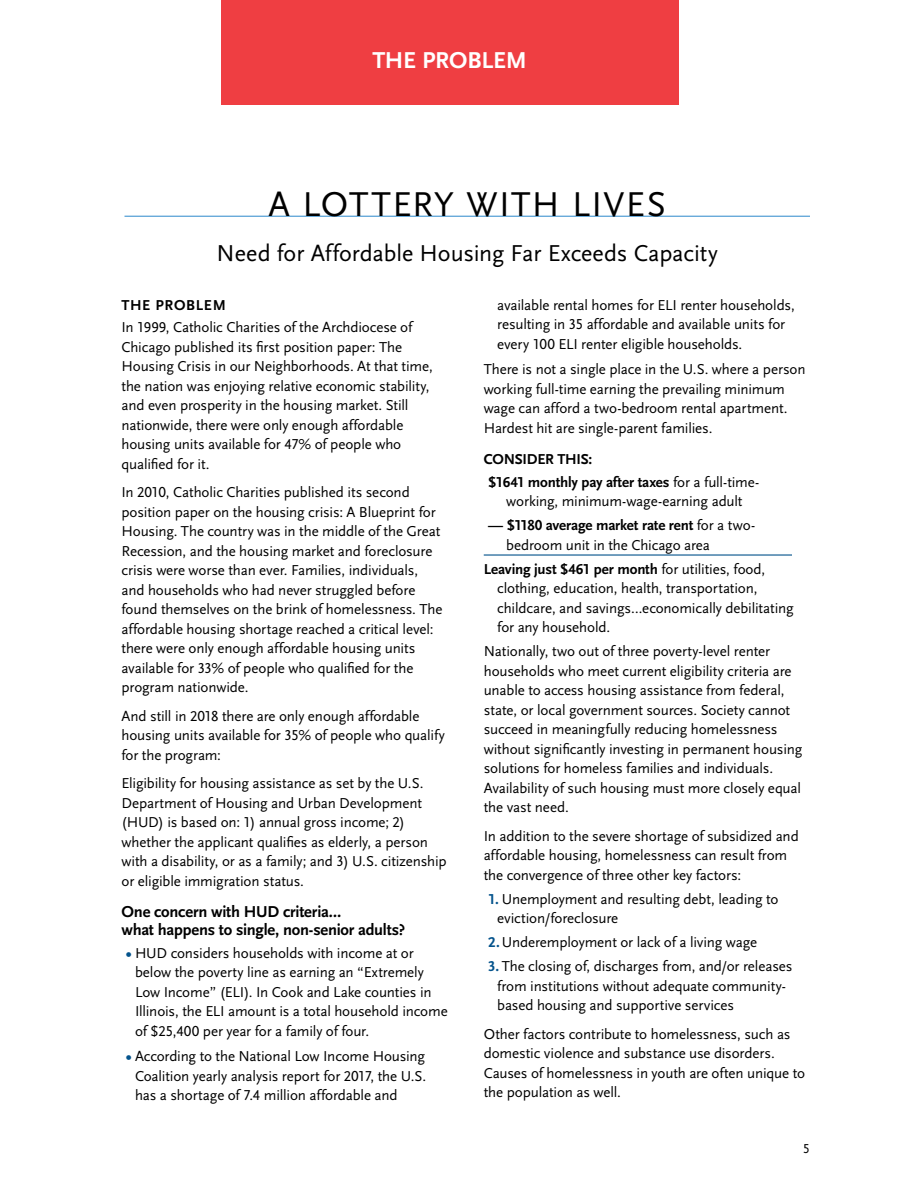
<style>
.page{position:relative;width:918px;height:1188px;background:#fff}
.page>*{position:absolute;margin:0;border:0;box-sizing:border-box;transform-origin:0 0}
.t1{font:36px "Scala Sans LF";letter-spacing:.035em;color:#000}
.t2{font:24px "Scala Sans LF";letter-spacing:-.005em;color:#000}
.t3{font:700 24px "Scala Sans LF";letter-spacing:-.01em;color:#fff}
.t4{font:700 16.5px/18px "Scala Sans LF";letter-spacing:-.015em;color:#000}
.t5{font:15px/19.5px "Scala Sans LF";letter-spacing:-.01em;color:#000}
.t6{font:700 15px/22.5px "Scala Sans LF";letter-spacing:-.01em;color:#000}
.t7{font:700 15px "Scala Sans LF";letter-spacing:.045em;color:#000}
.t8{font:13.5px "Scala Sans LF Caps";color:#000}
.s1{font-size:15px}
.s2{font-weight:700;color:#04538c}
.s3{font-weight:400}
.s4{font-weight:700}
</style>
<div class="page">
<hr style="left:124px;top:216px;width:686px;height:1px;background:#4495d1">
<hr style="left:484px;top:554px;width:308px;height:2px;background:#04538c">
<div style="left:221px;top:0;width:458px;height:105px;background:#ef3e42"></div>
<h2 class="t3" style="left:372px;top:48px;width:156px">THE PROBLEM</h2>
<h1 class="t1" style="left:269px;top:184px;width:399px">A LOTTERY WITH LIVES</h1>
<h2 class="t2" style="left:217px;top:240px;width:503px">Need for Affordable Housing Far Exceeds Capacity</h2>
<p class="t7" style="left:122px;top:297px;width:106px">THE PROBLEM</p>
<p class="t5" style="left:122px;top:318px;width:313px">In 1999, Catholic Charities of the Archdiocese of Chicago published its first position paper: The Housing Crisis in our Neighborhoods. At that time, the nation was enjoying relative economic stability, and even prosperity in the housing market. Still nationwide, there were only enough affordable housing units available for 47% of people who qualified for it.</p>
<p class="t5" style="left:122px;top:483px;width:323px">In 2010, Catholic Charities published its second position paper on the housing crisis: A Blueprint for Housing. The country was in the middle of the Great Recession, and the housing market and foreclosure crisis were worse than ever. Families, individuals, and households who had never struggled before found themselves on the brink of homelessness. The affordable housing shortage reached a critical level: there were only enough affordable housing units available for 33% of people who qualified for the program nationwide.</p>
<p class="t5" style="left:122px;top:706px;width:325px">And still in 2018 there are only enough affordable housing units available for 35% of people who qualify for the program:</p>
<p class="t5" style="left:122px;top:774px;width:327px">Eligibility for housing assistance as set by the U.S.<br>Department of Housing and Urban Development (HUD) is based on: 1) annual gross income; 2) whether the applicant qualifies as elderly, a person with a disability, or as a family; and 3) U.S. citizenship or eligible immigration status.</p>
<p class="t4" style="left:122px;top:903px;width:285px">One concern with HUD criteria…<br>what happens to single, non-senior adults<span class="s1">?</span></p>
<p class="t5" style="left:135px;top:943px;width:314px;text-indent:-9px"><span class="s2">•</span> HUD considers households with income at or below the poverty line as earning an “Extremely Low Income” (ELI). In Cook and Lake counties in Illinois, the ELI amount is a total household income of $25,400 per year for a family of four.</p>
<p class="t5" style="left:135px;top:1047px;width:293px;text-align:justify;text-indent:-9px"><span class="s2">•</span> According to the National Low Income Housing Coalition yearly analysis report for 2017, the U.S. has a shortage of 7.4 million affordable and</p>
<p class="t5" style="left:497px;top:296px;width:299px">available rental homes for ELI renter households, resulting in 35 affordable and available units for every 100 ELI renter eligible households.</p>
<p class="t5" style="left:484px;top:360px;width:323px">There is not a single place in the U.S. where a person working full-time earning the prevailing minimum wage can afford a two-bedroom rental apartment.<br>Hardest hit are single-parent families.</p>
<p class="t6" style="left:488px;top:449px;width:273px;text-indent:-4px">CONSIDER THIS:<br>$1641 monthly pay after taxes <span class="s3">for a full-time-</span></p>
<p class="t5" style="left:506px;top:492px;width:238px">working, minimum-wage-earning adult</p>
<p class="t5" style="left:506px;top:516px;width:250px;text-indent:-18px"><span class="s4">— $1180 average market rate rent</span> for a two&shy;bedroom unit in the Chicago area</p>
<p class="t5" style="left:497px;top:560px;width:298px;text-indent:-14px"><span class="s4">Leaving just $461 per month</span> for utilities, food, clothing, education, health, transportation, childcare, and savings…economically debilitating for any household.</p>
<p class="t5" style="left:484px;top:642px;width:320px">Nationally, two out of three poverty-level renter households who meet current eligibility criteria are unable to access housing assistance from federal, state, or local government sources. Society cannot succeed in meaningfully reducing homelessness without significantly investing in permanent housing solutions for homeless families and individuals.<br>Availability of such housing must more closely equal the vast need.</p>
<p class="t5" style="left:484px;top:827px;width:317px">In addition to the severe shortage of subsidized and affordable housing, homelessness can result from the convergence of three other key factors:</p>
<p class="t5" style="left:497px;top:890px;width:283px;text-indent:-9px"><span class="s2">1.</span> Unemployment and resulting debt, leading to eviction/foreclosure</p>
<p class="t5" style="left:488px;top:933px;width:270px"><span class="s2">2.</span>Underemployment or lack of a living wage</p>
<p class="t5" style="left:497px;top:957px;width:297px;text-indent:-9px"><span class="s2">3.</span> The closing of, discharges from, and/or releases from institutions without adequate community&shy;based housing and supportive services</p>
<p class="t5" style="left:484px;top:1025px;width:323px">Other factors contribute to homelessness, such as domestic violence and substance use disorders.<br>Causes of homelessness in youth are often unique to the population as well.</p>
<p class="t8" style="left:803px;top:1141px;width:8px">5</p>
</div>
